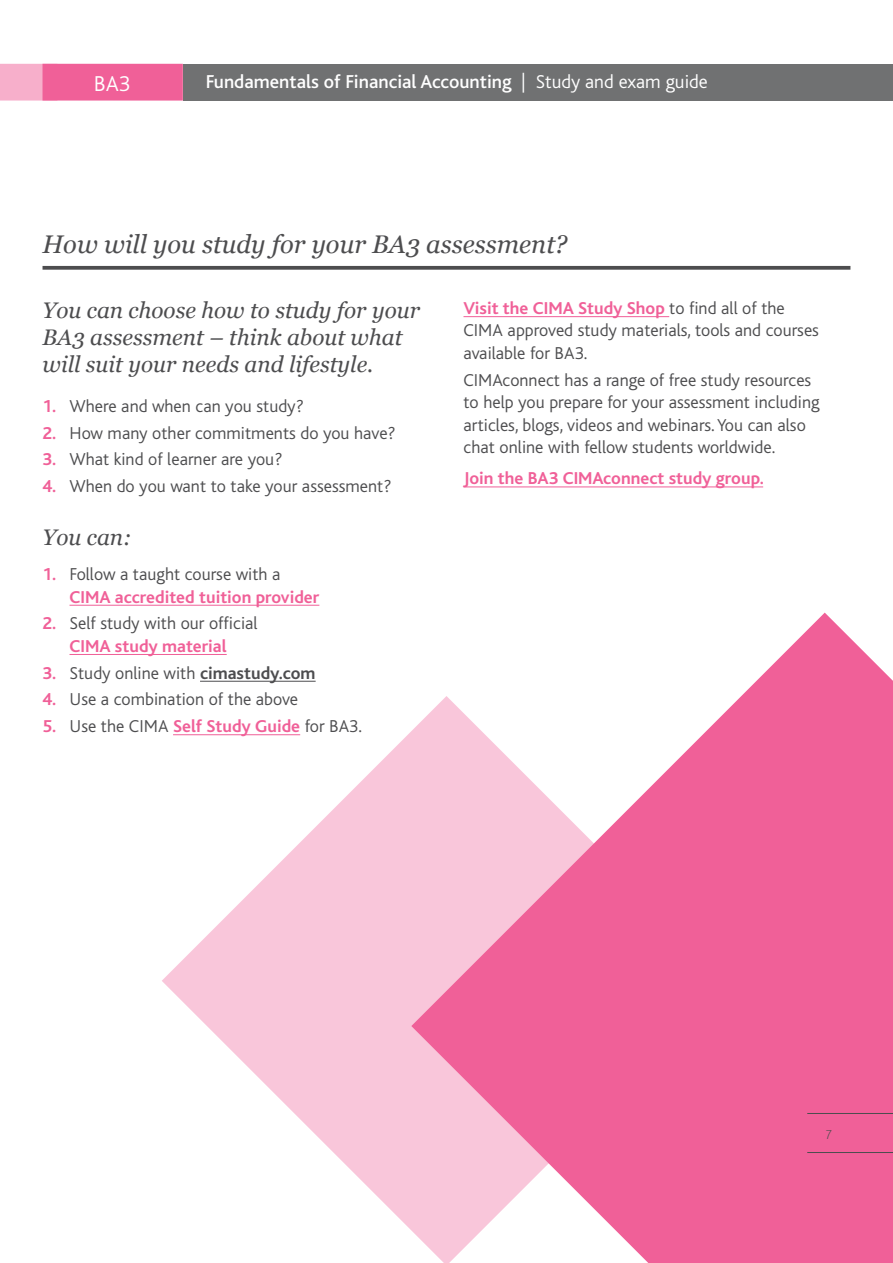
<style>
.page{position:relative;width:893px;height:1263px;background:#fff}
.page>*{position:absolute;margin:0;border:0;box-sizing:border-box;transform-origin:0 0}
.t1{font:italic 25.5px "Georgia";color:#4d4d4f}
.t2{font:italic 22.5px/27px "Georgia";color:#4d4d4f}
.t3{font:300 22.5px "Bliss";color:#fff}
.t4{font:500 19.5px "Bliss";color:#fff}
.t5{font:300 18px/22.5px "Bliss";color:#4d4d4f}
.t6{font:700 18px/22.5px "Bliss";color:#f06098}
.t7{font:200 13.5px "Bliss";color:#4d4d4f}
.s1{font-weight:300}
.s2{font-weight:700;color:#f06098}
.s3{font-weight:300;color:#4d4d4f}
.s4{font-weight:700}
</style>
<div class="page">
<svg style="left:43px;top:266px;width:807px;height:4px;background:#5a5a5c"></svg>
<hr style="left:70px;top:605px;width:249px;height:1px;background:#f06098">
<hr style="left:70px;top:654px;width:157px;height:1px;background:#f06098">
<hr style="left:200px;top:681px;width:116px;height:1px;background:#4d4d4f">
<hr style="left:463px;top:316px;width:206px;height:1px;background:#f06098">
<hr style="left:463px;top:486px;width:300px;height:1px;background:#f06098">
<svg style="left:162px;top:732px;width:249px;height:498px;fill:#facddf"></svg>
<svg style="left:411px;top:613px;width:482px;height:650px;fill:#f06098"></svg>
<hr style="left:807px;top:1113px;width:86px;height:1px;background:#4d4d4f">
<hr style="left:807px;top:1152px;width:86px;height:1px;background:#4d4d4f">
<div style="left:183px;top:64px;width:710px;height:37px;background:#707172"></div>
<div style="left:0;top:64px;width:57px;height:37px;background:#f7afcb"></div>
<div style="left:43px;top:64px;width:140px;height:37px;background:#f06098"></div>
<p class="t3" style="left:94px;top:72px;width:38px">BA3</p>
<p class="t4" style="left:206px;top:72px;width:504px">Fundamentals of Financial Accounting <span class="s1">| Study and exam guide</span></p>
<h1 class="t1" style="left:43px;top:226px;width:526px">How will you study for your BA3 assessment?</h1>
<p class="t2" style="left:43px;top:296px;width:379px">You can choose how to study for your<br>BA3 assessment – think about what will suit your needs and lifestyle.</p>
<p class="t5" style="left:43px;top:395px;width:263px"><span class="s2">1.</span> Where and when can you study?</p>
<p class="t5" style="left:43px;top:422px;width:355px"><span class="s2">2.</span> How many other commitments do you have?</p>
<p class="t5" style="left:43px;top:449px;width:242px"><span class="s2">3.</span> What kind of learner are you?</p>
<p class="t5" style="left:43px;top:475px;width:351px"><span class="s2">4.</span> When do you want to take your assessment?</p>
<p class="t2" style="left:43px;top:523px;width:91px">You can:</p>
<p class="t6" style="left:70px;top:563px;width:251px;text-indent:-27px">1. <span class="s3">Follow a taught course with a<br></span>CIMA accredited tuition provider</p>
<p class="t5" style="left:43px;top:612px;width:217px;text-align:center"><span class="s2">2.</span> Self study with our official<br><span class="s2">CIMA study material</span></p>
<p class="t5" style="left:43px;top:662px;width:275px"><span class="s2">3.</span> Study online with <span class="s4">cimastudy.com</span></p>
<p class="t5" style="left:43px;top:688px;width:257px"><span class="s2">4.</span> Use a combination of the above</p>
<p class="t5" style="left:43px;top:715px;width:321px"><span class="s2">5.</span> Use the CIMA <span class="s2">Self Study Guide</span> for BA3.</p>
<p class="t5" style="left:463px;top:297px;width:357px"><span class="s2">Visit the CIMA Study Shop</span> to find all of the<br>CIMA approved study materials, tools and courses available for BA3.</p>
<p class="t5" style="left:463px;top:369px;width:358px">CIMAconnect has a range of free study resources to help you prepare for your assessment including articles, blogs, videos and webinars. You can also chat online with fellow students worldwide.</p>
<p class="t6" style="left:463px;top:467px;width:302px">Join the BA3 CIMAconnect study group.</p>
<p class="t7" style="left:825px;top:1128px;width:8px">7</p>
</div>
